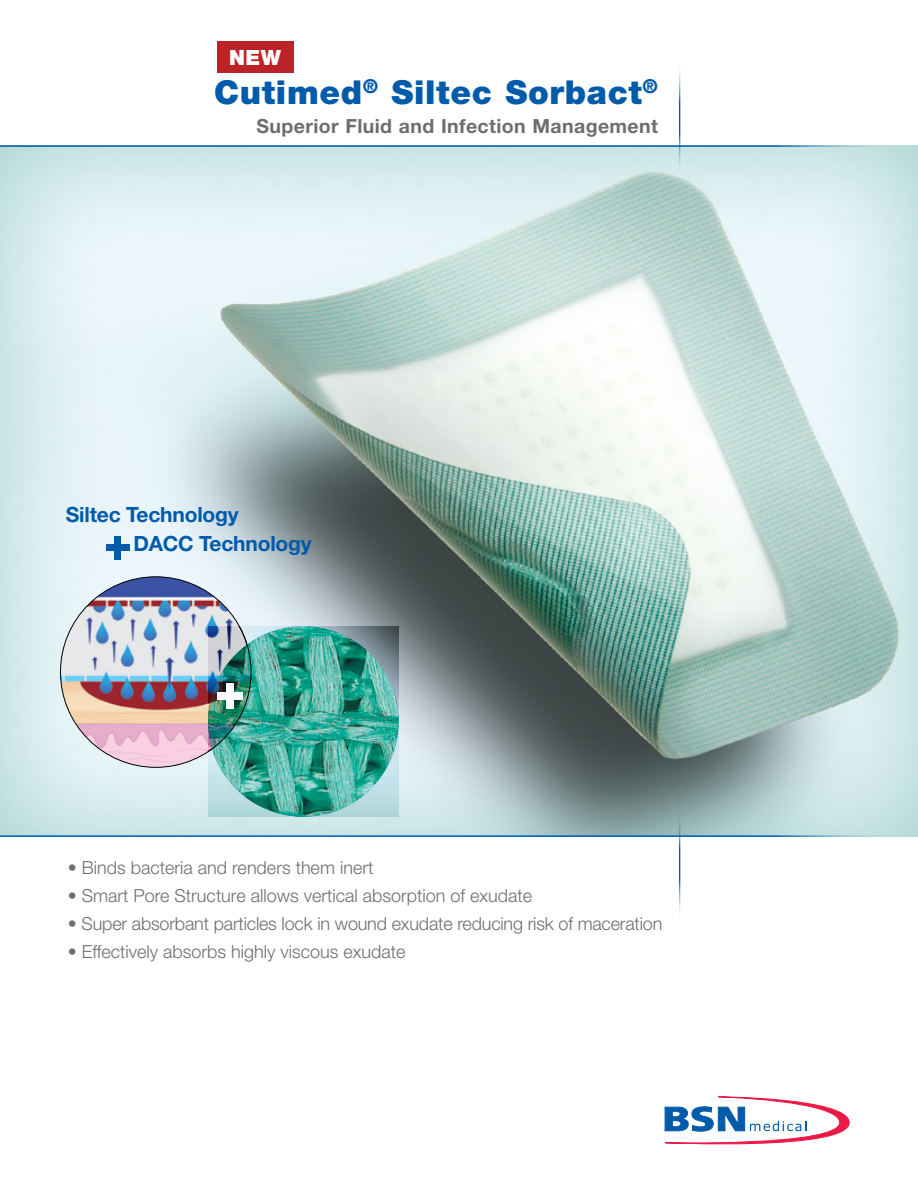
<style>
.page{position:relative;width:918px;height:1188px;background:#fff}
.page>*{position:absolute;margin:0;border:0;box-sizing:border-box;transform-origin:0 0}
.t1{font:900 33px "Helvetica Neue LT Std";letter-spacing:.02em;color:#005baa}
.t2{font:700 21px/29.5px "Helvetica Neue";letter-spacing:-.01em;color:#005baa}
.t3{font:900 21px "Helvetica Neue LT Std";color:#fff}
.t4{font:700 19.5px "Helvetica Neue LT Std";letter-spacing:.02em;color:#6d6e71}
.t5{font:300 18px "Helvetica Neue LT Std";color:#6d6e71}
</style>
<div class="page">
<svg style="left:664px;top:1096px;width:186px;height:49px"></svg>
<div style="left:0;top:134px;width:918px;height:704px;background:#55a796;opacity:.5"></div>
<hr style="left:679px;top:60px;width:1px;height:116px;background:#005baa">
<hr style="left:679px;top:806px;width:1px;height:116px;background:#005baa">
<hr style="left:0;top:145px;width:904px;height:2px;background:#005baa">
<hr style="left:0;top:835px;width:904px;height:2px;background:#005baa">
<img style="left:60px;top:577px;width:191px;height:190px;border-radius:95px">
<img style="left:208px;top:626px;width:191px;height:191px;border-radius:95px">
<div style="left:227px;top:684px;width:7px;height:25px;background:#fff"></div>
<div style="left:217px;top:693px;width:26px;height:7px;background:#fff"></div>
<div style="left:114px;top:536px;width:7px;height:23px;background:#005baa"></div>
<div style="left:106px;top:544px;width:23px;height:7px;background:#005baa"></div>
<div style="left:217px;top:42px;width:76px;height:31px;background:#bc2329"></div>
<p class="t3" style="left:229px;top:45px;width:53px">NEW</p>
<h1 class="t1" style="left:214px;top:72px;width:445px">Cutimed<sup>®</sup> Siltec Sorbact<sup>®</sup></h1>
<p class="t4" style="left:257px;top:114px;width:403px">Superior Fluid and Infection Management</p>
<p class="t2" style="left:133px;top:499px;width:180px;text-indent:-68px">Siltec Technology<br>DACC Technology</p>
<p class="t5" style="left:68px;top:857px;width:307px">• Binds bacteria and renders them inert</p>
<p class="t5" style="left:68px;top:885px;width:466px">• Smart Pore Structure allows vertical absorption of exudate</p>
<p class="t5" style="left:68px;top:912px;width:596px">• Super absorbant particles lock in wound exudate reducing risk of maceration</p>
<p class="t5" style="left:68px;top:940px;width:339px">• Effectively absorbs highly viscous exudate</p>
</div>
